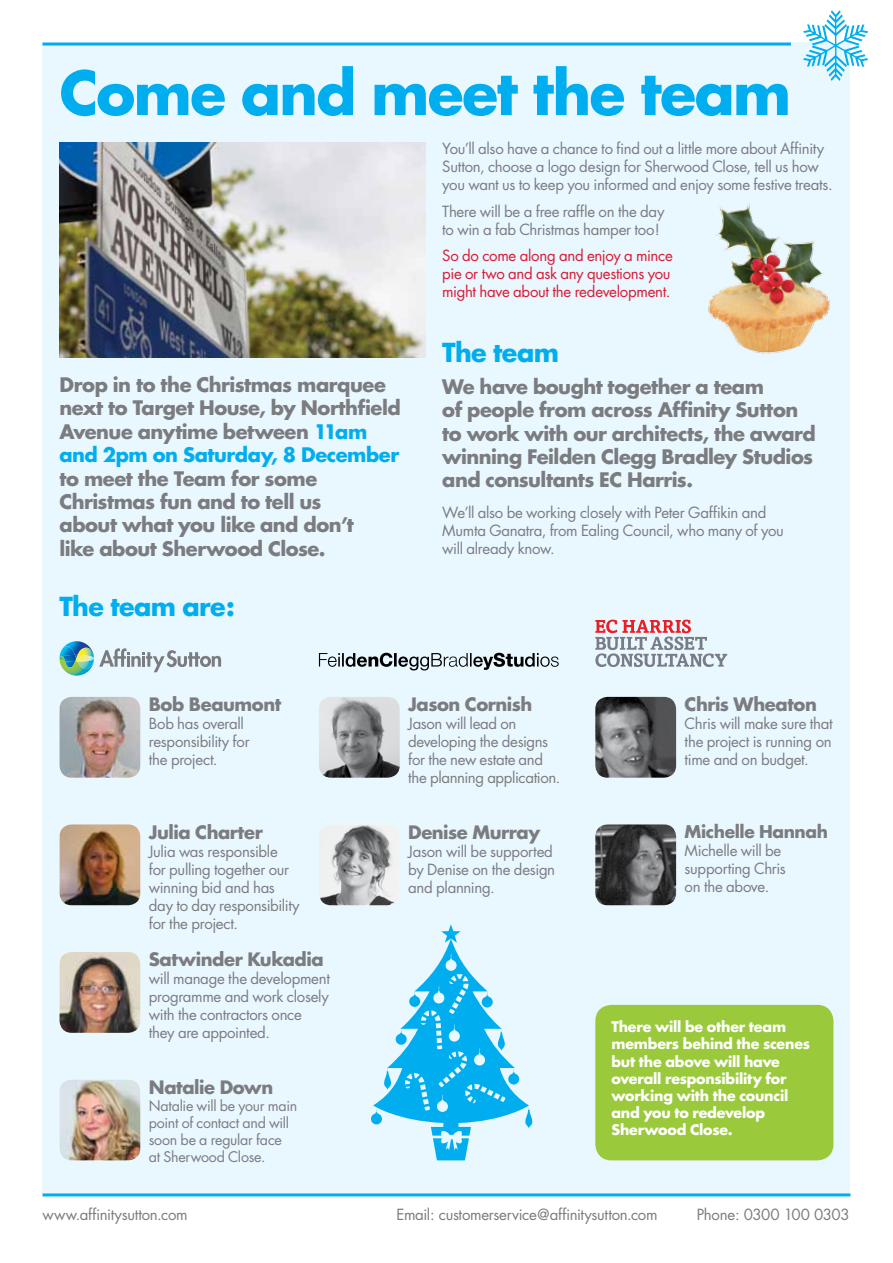
<style>
.page{position:relative;width:893px;height:1263px;background:#fff}
.page>*{position:absolute;margin:0;border:0;box-sizing:border-box;transform-origin:0 0}
.t1{font:700 58.95px "Futura";letter-spacing:-.03em;color:#00aeef}
.t2{font:700 25.5px "Futura";letter-spacing:-.025em;color:#00aeef}
.Intro{font:700 19.5px/23.4px "Futura";letter-spacing:-.025em;color:#7b7c7f}
.Body_Copy{font:700 18px "Futura";letter-spacing:-.025em;color:#7b7c7f}
.Body_Copy-2{font:700 17.1px "Futura";letter-spacing:-.025em;color:#7b7c7f}
.Body_Copy-3{font:15px/18px "Futura";letter-spacing:-.02em;color:#7b7c7f}
.t3{font:15px/18px "Futura";letter-spacing:-.02em;color:#da1a35}
.Body_Copy-4{font:700 14.25px/17.1px "Futura";letter-spacing:-.015em;color:#fff}
.Body_Copy-5{font:14.25px/17.1px "Futura";letter-spacing:-.015em;color:#7b7c7f}
.s1{color:#00aeef}
</style>
<div class="page">
<div style="left:43px;top:43px;width:807px;height:1150px;background:#e9f7fe"></div>
<hr style="left:43px;top:1193px;width:807px;height:3px;background:#00aeef">
<hr style="left:43px;top:43px;width:748px;height:3px;background:#00aeef">
<svg style="left:60px;top:641px;width:161px;height:35px;background:#bed5d9"></svg>
<img style="left:60px;top:142px;width:365px;height:215px">
<svg style="left:803px;top:10px;width:65px;height:71px"></svg>
<img style="left:678px;top:196px;width:172px;height:179px">
<div style="left:595px;top:1005px;width:238px;height:155px;background:#9aca3c;border-radius:16px"></div>
<svg style="left:371px;top:924px;width:162px;height:236px;background:#91dbf8"></svg>
<svg style="left:319px;top:653px;width:240px;height:17px;background:#a1abaf"></svg>
<svg style="left:595px;top:620px;width:132px;height:47px;background:#cdc2c8"></svg>
<img style="left:60px;top:697px;width:80px;height:81px">
<img style="left:60px;top:824px;width:80px;height:81px">
<img style="left:60px;top:952px;width:80px;height:81px">
<img style="left:60px;top:1079px;width:80px;height:81px">
<img style="left:319px;top:697px;width:81px;height:81px">
<img style="left:319px;top:824px;width:81px;height:81px">
<img style="left:595px;top:697px;width:81px;height:81px">
<img style="left:595px;top:824px;width:81px;height:81px">
<p class="t1" style="left:60px;top:54px;width:733px">Come and meet the team</p>
<p class="Intro" style="left:60px;top:373px;width:343px">Drop in to the Christmas marquee next to Target House, by Northfield<br>Avenue anytime between <span class="s1">11am and 2pm on Saturday, 8 December </span>to meet the Team for some<br>Christmas fun and to tell us<br>about what you like and don’t<br>like about Sherwood Close.</p>
<p class="t2" style="left:60px;top:589px;width:177px">The team are:</p>
<p class="Body_Copy-3" style="left:442px;top:140px;width:392px">You’ll also have a chance to find out a little more about Affinity<br>Sutton, choose a logo design for Sherwood Close, tell us how you want us to keep you informed and enjoy some festive treats.</p>
<p class="Body_Copy-3" style="left:442px;top:202px;width:224px">There will be a free raffle on the day to win a fab Christmas hamper too!</p>
<p class="t3" style="left:442px;top:247px;width:232px">So do come along and enjoy a mince pie or two and ask any questions you might have about the redevelopment.</p>
<p class="t2" style="left:442px;top:335px;width:118px">The team</p>
<p class="Intro" style="left:442px;top:374px;width:375px">We have bought together a team<br>of people from across Affinity Sutton to work with our architects, the award winning Feilden Clegg Bradley Studios and consultants EC Harris.</p>
<p class="Body_Copy-3" style="left:442px;top:504px;width:343px">We’ll also be working closely with Peter Gaffikin and<br>Mumta Ganatra, from Ealing Council, who many of you will already know.</p>
<p class="Body_Copy" style="left:149px;top:692px;width:134px">Bob Beaumont</p>
<p class="Body_Copy-3" style="left:149px;top:715px;width:102px">Bob has overall responsibility for the project.</p>
<p class="Body_Copy" style="left:149px;top:820px;width:116px">Julia Charter</p>
<p class="Body_Copy-3" style="left:149px;top:842px;width:152px">Julia was responsible<br>for pulling together our winning bid and has day to day responsibility for the project.</p>
<p class="Body_Copy" style="left:149px;top:948px;width:176px">Satwinder Kukadia</p>
<p class="Body_Copy-3" style="left:149px;top:970px;width:183px">will manage the development programme and work closely with the contractors once they are appointed.</p>
<p class="Body_Copy" style="left:149px;top:1075px;width:126px">Natalie Down</p>
<p class="Body_Copy-5" style="left:149px;top:1097px;width:150px">Natalie will be your main point of contact and will soon be a regular face<br>at Sherwood Close.</p>
<p class="Body_Copy" style="left:408px;top:692px;width:126px">Jason Cornish</p>
<p class="Body_Copy-3" style="left:408px;top:715px;width:154px">Jason will lead on developing the designs for the new estate and the planning application.</p>
<p class="Body_Copy" style="left:408px;top:820px;width:134px">Denise Murray</p>
<p class="Body_Copy-3" style="left:408px;top:842px;width:148px">Jason will be supported by Denise on the design and planning.</p>
<p class="Body_Copy" style="left:685px;top:692px;width:134px">Chris Wheaton</p>
<p class="Body_Copy-3" style="left:685px;top:715px;width:150px;text-align:justify">Chris will make sure that the project is running on time and on budget.</p>
<p class="Body_Copy-2" style="left:685px;top:820px;width:145px">Michelle Hannah</p>
<p class="Body_Copy-3" style="left:685px;top:842px;width:103px">Michelle will be supporting Chris on the above.</p>
<p class="Body_Copy-4" style="left:611px;top:1018px;width:200px">There will be other team members behind the scenes but the above will have overall responsibility for working with the council and you to redevelop<br>Sherwood Close.</p>
<p class="Body_Copy-3" style="left:43px;top:1206px;width:147px">www.affinitysutton.com</p>
<p class="Body_Copy-3" style="left:397px;top:1206px;width:263px">Email: customerservice@affinitysutton.com</p>
<p class="Body_Copy-3" style="left:697px;top:1206px;width:154px">Phone: 0300 100 0303</p>
</div>
